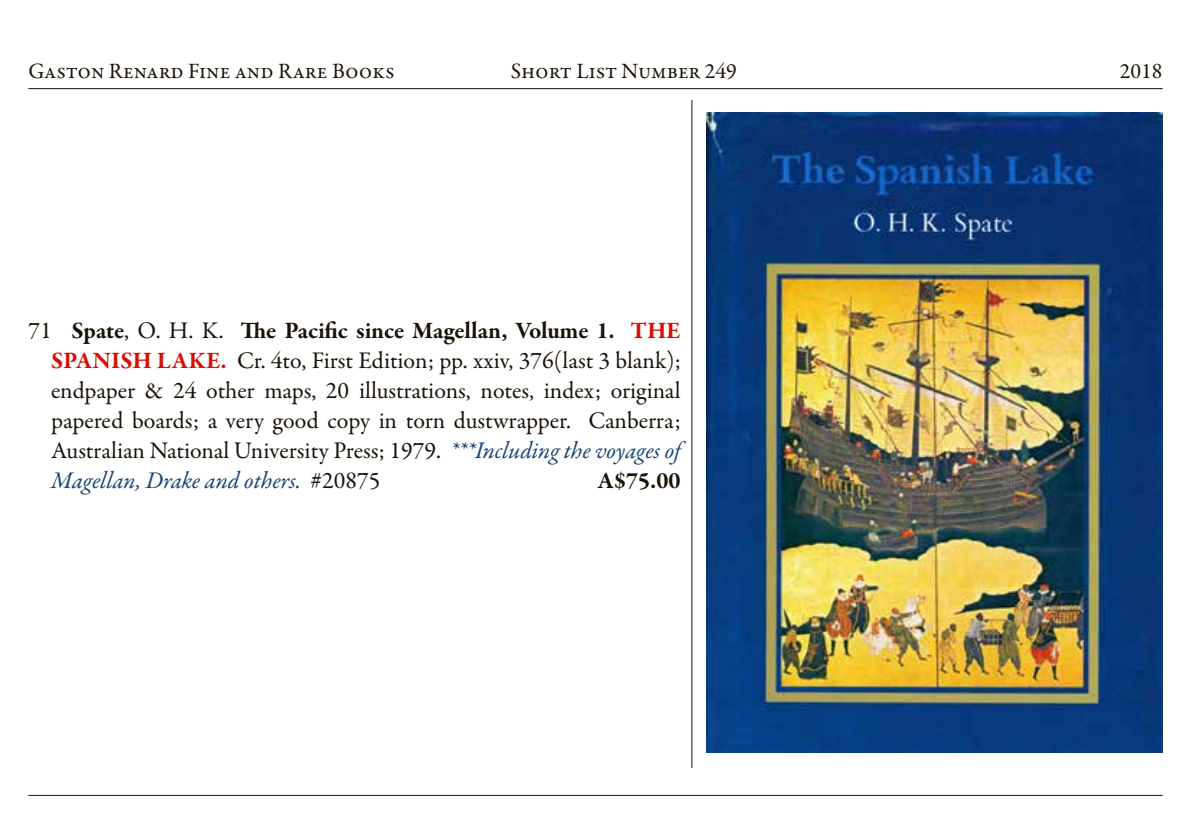
<style>
.page{position:relative;width:1191px;height:840px;background:#fff}
.page>*{position:absolute;margin:0;border:0;box-sizing:border-box;transform-origin:0 0}
.t1{font:24px/30px "Garamond Premr Pro";letter-spacing:-.005em;color:#1a1207;text-align:justify}
.t2{font:700 24px "Garamond Premr Pro";color:#1a1207}
.t3{font:22px "Garamond Premr Pro";color:#1a1207}
.s1{font-weight:700}
.s2{font-weight:700;color:#d80e04}
.s3{font-style:italic;color:#164373}
</style>
<div class="page">
<hr style="left:28px;top:88px;width:1134px;height:1px;background:#1a1207">
<hr style="left:28px;top:794px;width:1134px;height:1px;background:#1a1207">
<hr style="left:691px;top:100px;width:1px;height:667px;background:#1a1207">
<img style="left:706px;top:113px;width:456px;height:639px">
<p class="t3" style="left:28px;top:57px;width:368px">Gaston Renard Fine and Rare Books</p>
<p class="t3" style="left:511px;top:57px;width:228px">Short List Number 249</p>
<p class="t3" style="left:1119px;top:57px;width:44px">2018</p>
<p class="t1" style="left:51px;top:315px;width:631px;text-indent:-23px">71 <span class="s1">Spate</span>, O. H. K. <span class="s1">The Pacific since Magellan, Volume 1.</span> <span class="s2">THE SPANISH LAKE.</span> Cr. 4to, First Edition; pp. xxiv, 376(last 3 blank); endpaper &amp; 24 other maps, 20 illustrations, notes, index; original papered boards; a very good copy in torn dustwrapper. Canberra; Australian National University Press; 1979. <span class="s3">***Including the voyages of Magellan, Drake and others.</span> #20875</p>
<p class="t2" style="left:598px;top:465px;width:84px">A$75.00</p>
</div>
